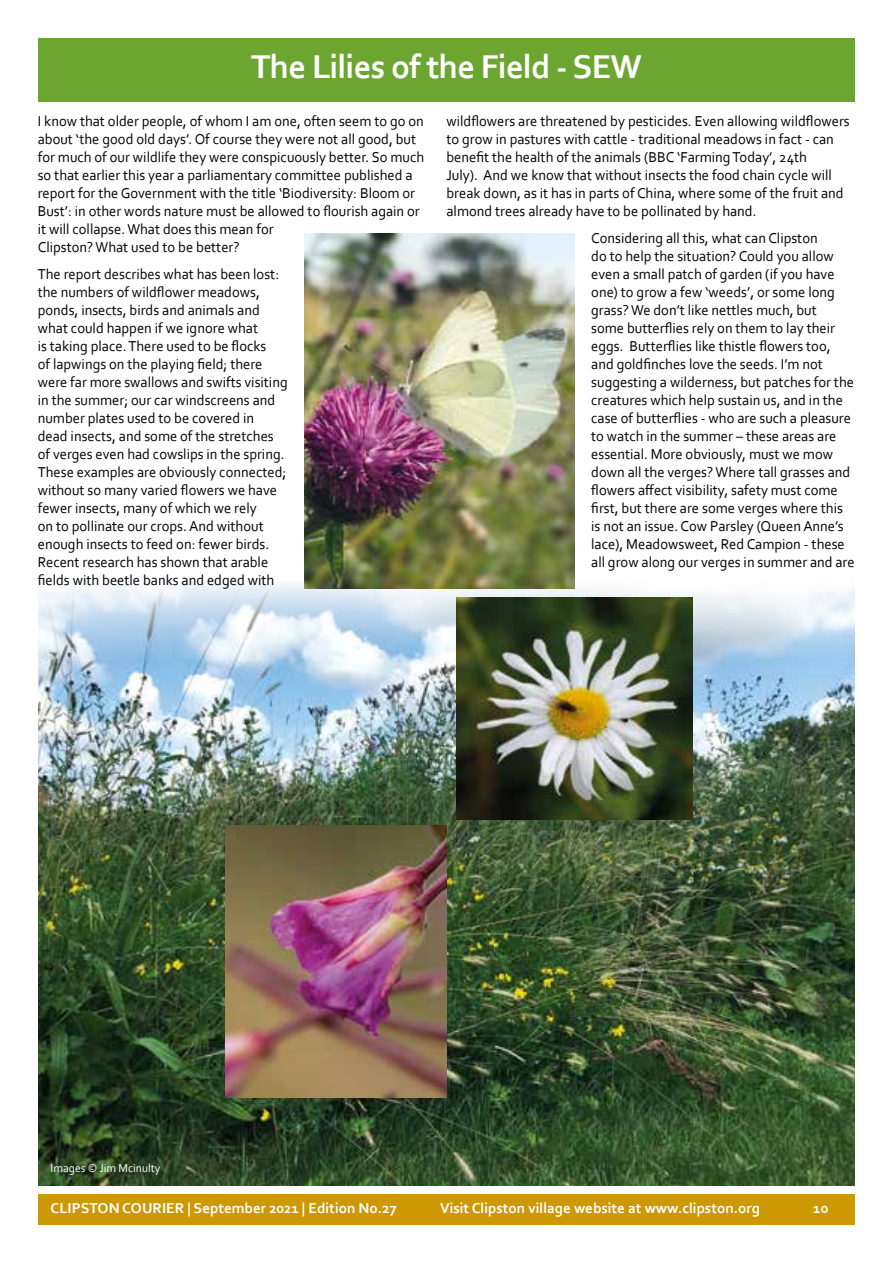
<style>
.page{position:relative;width:893px;height:1263px;background:#fff}
.page>*{position:absolute;margin:0;border:0;box-sizing:border-box;transform-origin:0 0}
.t1{font:700 34.5px "Corbel";letter-spacing:-.02em;color:#fff}
.t2{font:15px/18px "Corbel";color:#000}
.t3{font:700 15px "Corbel";color:#fff}
.t4{font:12px "Corbel";color:#fff}
</style>
<div class="page">
<div style="left:38px;top:1194px;width:817px;height:31px;background:#cc9903"></div>
<img style="left:38px;top:530px;width:817px;height:655px">
<div style="left:38px;top:38px;width:817px;height:64px;background:#6ca631"></div>
<img style="left:305px;top:234px;width:269px;height:354px">
<img style="left:456px;top:598px;width:236px;height:221px">
<img style="left:226px;top:825px;width:220px;height:272px">
<h1 class="t1" style="left:251px;top:46px;width:393px">The Lilies of the Field - SEW</h1>
<p class="t2" style="left:38px;top:112px;width:388px">I know that older people, of whom I am one, often seem to go on about ‘the good old days’. Of course they were not all good, but for much of our wildlife they were conspicuously better. So much so that earlier this year a parliamentary committee published a report for the Government with the title ‘Biodiversity: Bloom or Bust’: in other words nature must be allowed to flourish again or it will collapse. What does this mean for<br>Clipston? What used to be better?</p>
<p class="t2" style="left:38px;top:264px;width:251px">The report describes what has been lost: the numbers of wildflower meadows, ponds, insects, birds and animals and what could happen if we ignore what<br>is taking place. There used to be flocks<br>of lapwings on the playing field; there were far more swallows and swifts visiting in the summer; our car windscreens and number plates used to be covered in dead insects, and some of the stretches of verges even had cowslips in the spring.<br>These examples are obviously connected; without so many varied flowers we have fewer insects, many of which we rely<br>on to pollinate our crops. And without enough insects to feed on: fewer birds.<br>Recent research has shown that arable fields with beetle banks and edged with</p>
<p class="t2" style="left:446px;top:112px;width:405px">wildflowers are threatened by pesticides. Even allowing wildflowers to grow in pastures with cattle - traditional meadows in fact - can benefit the health of the animals (BBC ‘Farming Today’, 24th<br>July). And we know that without insects the food chain cycle will break down, as it has in parts of China, where some of the fruit and almond trees already have to be pollinated by hand.</p>
<p class="t2" style="left:591px;top:228px;width:265px">Considering all this, what can Clipston<br>do to help the situation? Could you allow even a small patch of garden (if you have one) to grow a few ‘weeds’, or some long grass? We don’t like nettles much, but<br>some butterflies rely on them to lay their eggs. Butterflies like thistle flowers too, and goldfinches love the seeds. I’m not suggesting a wilderness, but patches for the creatures which help sustain us, and in the case of butterflies - who are such a pleasure to watch in the summer – these areas are essential. More obviously, must we mow down all the verges? Where tall grasses and flowers affect visibility, safety must come first, but there are some verges where this is not an issue. Cow Parsley (Queen Anne’s lace), Meadowsweet, Red Campion - these all grow along our verges in summer and are</p>
<p class="t4" style="left:51px;top:1160px;width:111px">Images © Jim Mcinulty</p>
<p class="t3" style="left:51px;top:1198px;width:348px">CLIPSTON COURIER | September 2021 | Edition No.27</p>
<p class="t3" style="left:440px;top:1198px;width:321px">Visit Clipston village website at www.clipston.org</p>
<p class="t3" style="left:813px;top:1198px;width:17px">10</p>
</div>
